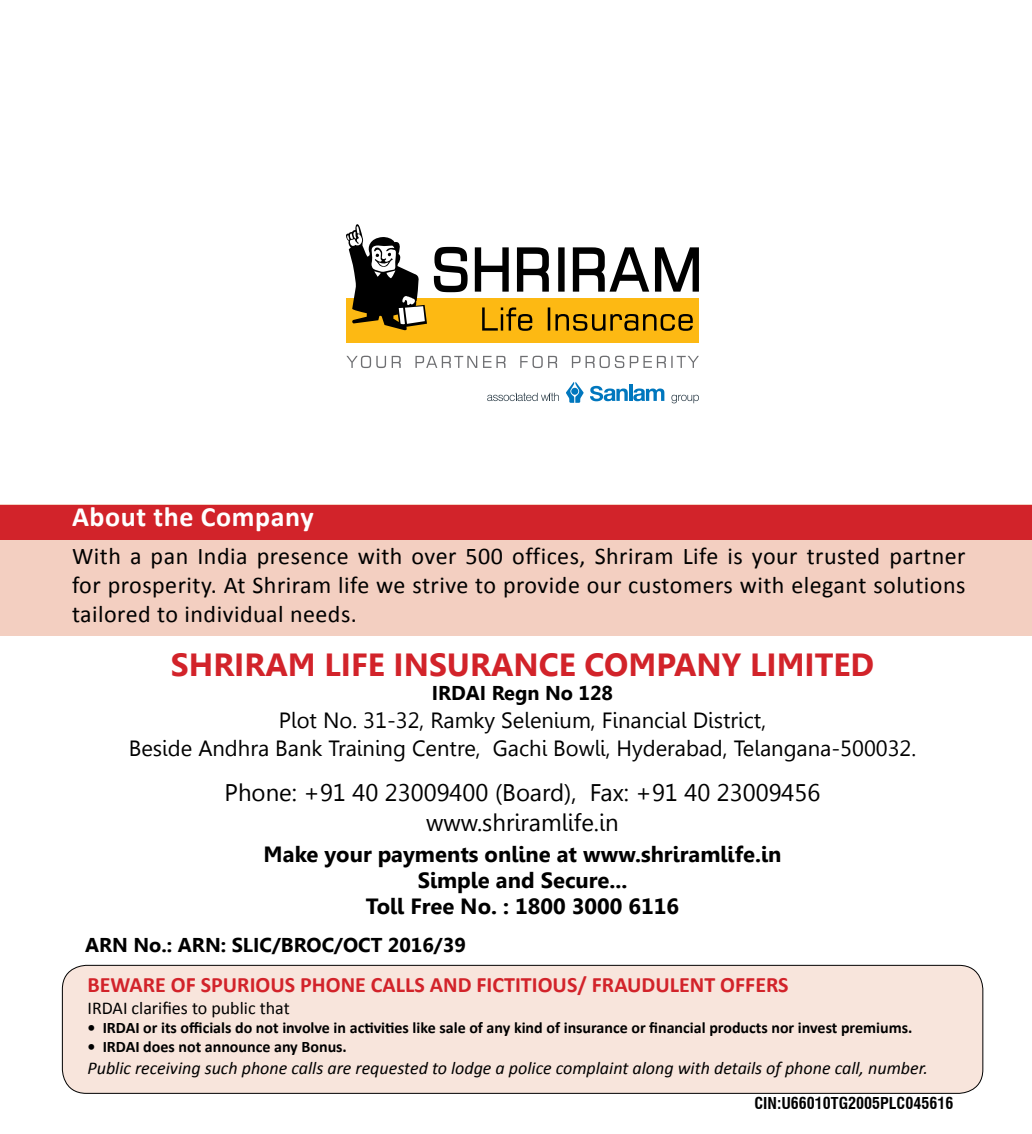
<style>
.page{position:relative;width:1032px;height:1134px;background:#fff}
.page>*{position:absolute;margin:0;border:0;box-sizing:border-box;transform-origin:0 0}
.t1{font:700 32px "Gisha";color:#d2232a}
.t2{font:700 28px "Calibri";letter-spacing:.02em;color:#fff}
.t3{font:24px/28.8px "Calibri";letter-spacing:.02em;color:#000;text-align:justify}
.t4{font:24px/29.6px "Gisha";color:#000;text-align:center}
.t5{font:22px/28px "Gisha";color:#000;text-align:center}
.t6{font:700 22px/26px "Gisha";color:#000;text-align:center}
.t7{font:700 22px "Calibri";color:#d2232a}
.t8{font:700 20px "Gisha";color:#000}
.t9{font:italic 18px "Calibri";color:#000}
.t10{font:18px "Calibri";color:#000}
.t11{font:700 16px "Calibri";color:#000}
.t12{font:700 condensed 16px "Swiss 721 BT";color:#000}
</style>
<div class="page">
<div style="left:346px;top:298px;width:353px;height:45px;background:#fdb913"></div>
<svg style="left:434px;top:247px;width:265px;height:45px"></svg>
<svg style="left:346px;top:224px;width:81px;height:106px"></svg>
<svg style="left:482px;top:307px;width:211px;height:24px"></svg>
<svg style="left:346px;top:356px;width:353px;height:12px"></svg>
<svg style="left:671px;top:395px;width:28px;height:8px"></svg>
<hr style="left:629px;top:384px;width:3px;height:17px;background:#0077be">
<svg style="left:590px;top:386px;width:74px;height:15px"></svg>
<svg style="left:566px;top:382px;width:17px;height:21px"></svg>
<svg style="left:487px;top:393px;width:72px;height:8px"></svg>
<div style="left:0;top:505px;width:1032px;height:131px;background:#f3cfc1"></div>
<div style="left:0;top:505px;width:1032px;height:35px;background:#d2232a"></div>
<div style="left:62px;top:965px;width:921px;height:128px;background:#f8e5dc;border-radius:24px"></div>
<div style="left:62px;top:965px;width:921px;height:129px;border:1px solid #000;border-radius:24px"></div>
<p class="t2" style="left:72px;top:498px;width:243px">About the Company</p>
<p class="t3" style="left:72px;top:542px;width:895px">With a pan India presence with over 500 offices, Shriram Life is your trusted partner for prosperity. At Shriram life we strive to provide our customers with elegant solutions tailored to individual needs.</p>
<h1 class="t1" style="left:171px;top:646px;width:705px">SHRIRAM LIFE INSURANCE COMPANY LIMITED</h1>
<p class="t8" style="left:432px;top:682px;width:183px">IRDAI Regn No 128</p>
<p class="t5" style="left:129px;top:706px;width:789px">Plot No. 31-32, Ramky Selenium, Financial District,<br>Beside Andhra Bank Training Centre, Gachi Bowli, Hyderabad, Telangana-500032.</p>
<p class="t4" style="left:225px;top:778px;width:597px">Phone: +91 40 23009400 (Board), Fax: +91 40 23009456 www.shriramlife.in</p>
<p class="t6" style="left:264px;top:842px;width:519px">Make your payments online at www.shriramlife.in<br>Simple and Secure...<br>Toll Free No. : 1800 3000 6116</p>
<p class="t8" style="left:85px;top:933px;width:382px">ARN No.: ARN: SLIC/BROC/OCT 2016/39</p>
<p class="t7" style="left:87px;top:971px;width:703px">BEWARE OF SPURIOUS PHONE CALLS AND FICTITIOUS/ FRAUDULENT OFFERS</p>
<p class="t10" style="left:87px;top:996px;width:204px">IRDAI clarifies to public that</p>
<p class="t11" style="left:87px;top:1017px;width:826px">• IRDAI or its officials do not involve in activities like sale of any kind of insurance or financial products nor invest premiums.</p>
<p class="t11" style="left:87px;top:1037px;width:261px">• IRDAI does not announce any Bonus.</p>
<p class="t9" style="left:87px;top:1057px;width:842px">Public receiving such phone calls are requested to lodge a police complaint along with details of phone call, number.</p>
<p class="t12" style="left:754px;top:1094px;width:200px">CIN:U66010TG2005PLC045616</p>
</div>
